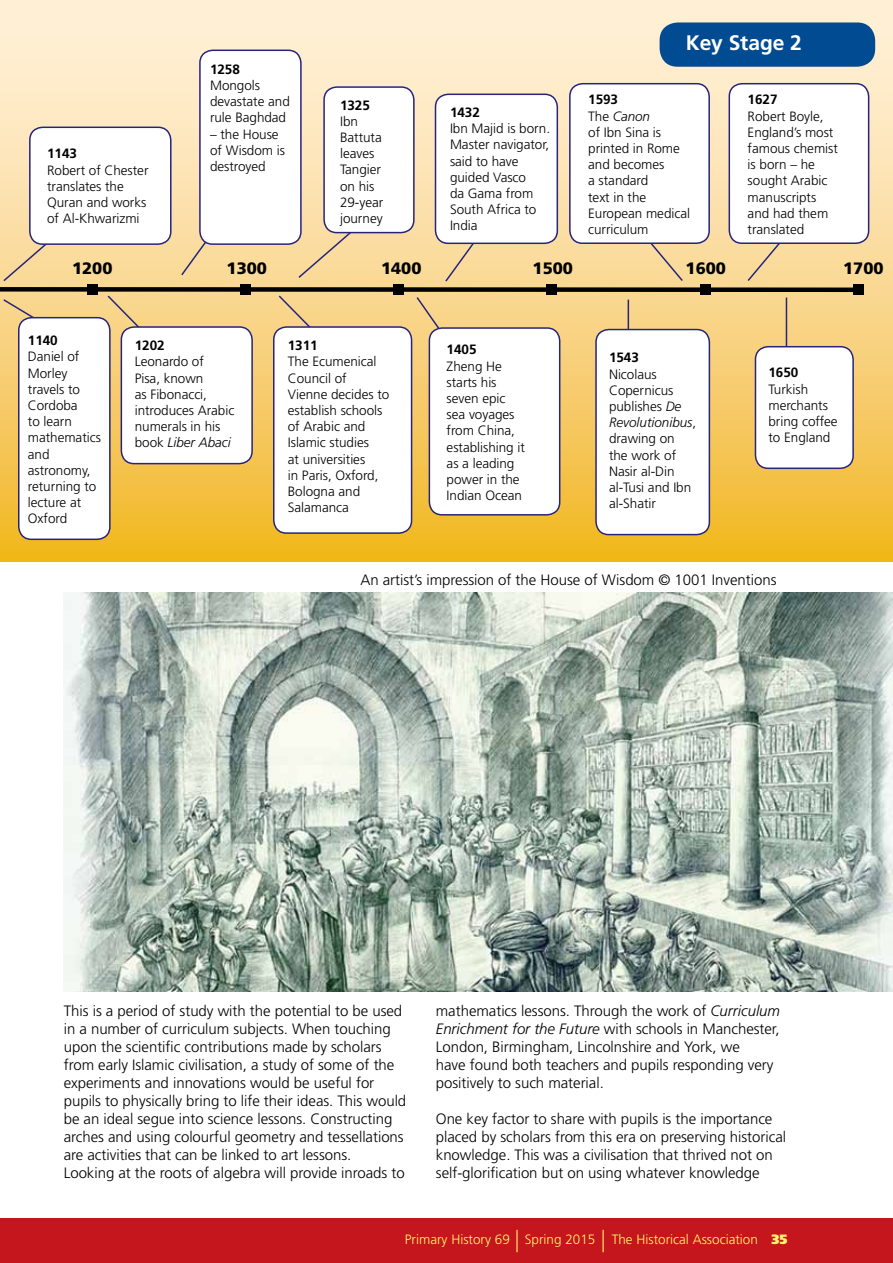
<style>
.page{position:relative;width:893px;height:1263px;background:#fff}
.page>*{position:absolute;margin:0;border:0;box-sizing:border-box;transform-origin:0 0}
.t1{font:700 21px "Frutiger LT Std";letter-spacing:-.005em;color:#fff}
.t2{font:900 16.5px "Frutiger LT Std";color:#000}
.t3{font:300 15px/18px "Frutiger LT Std";letter-spacing:-.005em;color:#000}
.t4{font:300 13.5px/16.2px "Frutiger LT Std";letter-spacing:-.005em;color:#000}
.t5{font:300 13.5px "Frutiger LT Std";color:#fff56d}
.t6{font:700 13.5px "Frutiger LT Std";letter-spacing:-.005em;color:#000}
.s1{font-weight:700}
.s2{font-style:italic}
.s3{font-weight:900}
</style>
<div class="page">
<div style="left:0;top:1218px;width:893px;height:45px;background:#c4161c"></div>
<hr style="left:516px;top:1230px;width:2px;height:22px;background:#fff56d">
<svg style="left:603px;top:1230px;width:1px;height:22px"></svg>
<svg style="left:0;top:0;width:893px;height:561px;background:#f8d789"></svg>
<div style="left:121px;top:327px;width:131px;height:137px;background:#fff;border-radius:13px"></div>
<div style="left:121px;top:326px;width:132px;height:138px;border:2px solid #26247b;border-radius:13px"></div>
<div style="left:30px;top:127px;width:141px;height:117px;background:#fff;border-radius:13px"></div>
<div style="left:29px;top:127px;width:143px;height:118px;border:2px solid #26247b;border-radius:13px"></div>
<div style="left:660px;top:22px;width:215px;height:45px;background:#004b92;border-radius:18px"></div>
<img style="left:64px;top:592px;width:829px;height:399px">
<div style="left:19px;top:318px;width:91px;height:221px;background:#fff;border-radius:13px"></div>
<div style="left:18px;top:317px;width:93px;height:223px;border:2px solid #26247b;border-radius:13px"></div>
<div style="left:200px;top:50px;width:101px;height:194px;background:#fff;border-radius:13px"></div>
<div style="left:199px;top:50px;width:103px;height:195px;border:2px solid #26247b;border-radius:13px"></div>
<div style="left:274px;top:327px;width:138px;height:206px;background:#fff;border-radius:13px"></div>
<div style="left:273px;top:326px;width:139px;height:208px;border:2px solid #26247b;border-radius:13px"></div>
<div style="left:324px;top:87px;width:90px;height:146px;background:#fff;border-radius:13px"></div>
<div style="left:323px;top:86px;width:92px;height:147px;border:2px solid #26247b;border-radius:13px"></div>
<div style="left:435px;top:94px;width:122px;height:149px;background:#fff;border-radius:13px"></div>
<div style="left:435px;top:94px;width:123px;height:150px;border:2px solid #26247b;border-radius:13px"></div>
<div style="left:429px;top:328px;width:131px;height:187px;background:#fff;border-radius:13px"></div>
<div style="left:429px;top:327px;width:131px;height:189px;border:2px solid #26247b;border-radius:13px"></div>
<div style="left:596px;top:330px;width:113px;height:205px;background:#fff;border-radius:13px"></div>
<div style="left:595px;top:329px;width:115px;height:206px;border:2px solid #26247b;border-radius:13px"></div>
<div style="left:570px;top:84px;width:139px;height:159px;background:#fff;border-radius:13px"></div>
<div style="left:569px;top:83px;width:141px;height:161px;border:2px solid #26247b;border-radius:13px"></div>
<div style="left:755px;top:347px;width:98px;height:121px;background:#fff;border-radius:13px"></div>
<div style="left:755px;top:346px;width:99px;height:123px;border:2px solid #26247b;border-radius:13px"></div>
<svg style="left:0;top:177px;width:864px;height:201px"></svg>
<div style="left:729px;top:84px;width:140px;height:159px;background:#fff;border-radius:13px"></div>
<div style="left:729px;top:83px;width:140px;height:161px;border:2px solid #26247b;border-radius:13px"></div>
<p class="t6" style="left:47px;top:146px;width:31px">1143</p>
<p class="t4" style="left:47px;top:162px;width:103px">Robert of Chester translates the<br>Quran and works of Al-Khwarizmi</p>
<p class="t6" style="left:210px;top:61px;width:31px">1258</p>
<p class="t4" style="left:210px;top:77px;width:81px">Mongols devastate and rule Baghdad</p>
<p class="t4" style="left:210px;top:126px;width:76px">– the House of Wisdom is destroyed</p>
<p class="t6" style="left:340px;top:97px;width:31px">1325</p>
<p class="t4" style="left:340px;top:113px;width:45px">Ibn<br>Battuta leaves<br>Tangier on his<br>29-year journey</p>
<p class="t6" style="left:450px;top:104px;width:31px">1432</p>
<p class="t4" style="left:450px;top:121px;width:102px">Ibn Majid is born.<br>Master navigator, said to have guided Vasco<br>da Gama from<br>South Africa to<br>India</p>
<h1 class="t1" style="left:686px;top:31px;width:118px">Key Stage 2</h1>
<p class="t4" style="left:588px;top:92px;width:103px"><span class="s1">1593<br></span>The <span class="s2">Canon<br></span>of Ibn Sina is printed in Rome and becomes<br>a standard<br>text in the<br>European medical curriculum</p>
<p class="t6" style="left:748px;top:92px;width:31px">1627</p>
<p class="t4" style="left:748px;top:108px;width:92px">Robert Boyle,<br>England’s most famous chemist is born – he sought Arabic manuscripts and had them translated</p>
<p class="t2" style="left:72px;top:259px;width:42px">1200</p>
<p class="t2" style="left:227px;top:259px;width:42px">1300</p>
<p class="t2" style="left:381px;top:259px;width:42px">1400</p>
<p class="t2" style="left:533px;top:259px;width:42px">1500</p>
<p class="t2" style="left:686px;top:259px;width:42px">1600</p>
<p class="t2" style="left:843px;top:259px;width:42px">1700</p>
<p class="t6" style="left:28px;top:332px;width:31px">1140</p>
<p class="t4" style="left:28px;top:349px;width:75px">Daniel of<br>Morley travels to<br>Cordoba<br>to learn mathematics and astronomy, returning to lecture at<br>Oxford</p>
<p class="t6" style="left:135px;top:338px;width:31px">1202</p>
<p class="t4" style="left:135px;top:354px;width:101px">Leonardo of<br>Pisa, known<br>as Fibonacci, introduces Arabic numerals in his book <span class="s2">Liber Abaci</span></p>
<p class="t6" style="left:288px;top:338px;width:31px">1311</p>
<p class="t4" style="left:288px;top:354px;width:103px">The Ecumenical<br>Council of<br>Vienne decides to establish schools of Arabic and<br>Islamic studies<br>at universities<br>in Paris, Oxford,<br>Bologna and<br>Salamanca</p>
<p class="t6" style="left:447px;top:342px;width:31px">1405</p>
<p class="t4" style="left:447px;top:358px;width:80px">Zheng He starts his seven epic sea voyages from China, establishing it as a leading power in the<br>Indian Ocean</p>
<p class="t6" style="left:609px;top:350px;width:31px">1543</p>
<p class="t4" style="left:609px;top:366px;width:89px">Nicolaus<br>Copernicus publishes <span class="s2">De<br>Revolutionibus</span>, drawing on the work of<br>Nasir al-Din al-Tusi and Ibn al-Shatir</p>
<p class="t6" style="left:768px;top:365px;width:31px">1650</p>
<p class="t4" style="left:768px;top:381px;width:71px">Turkish merchants bring coffee to England</p>
<p class="t3" style="left:360px;top:571px;width:418px">An artist’s impression of the House of Wisdom © 1001 Inventions</p>
<p class="t3" style="left:64px;top:1002px;width:344px">This is a period of study with the potential to be used in a number of curriculum subjects. When touching upon the scientific contributions made by scholars from early Islamic civilisation, a study of some of the experiments and innovations would be useful for pupils to physically bring to life their ideas. This would be an ideal segue into science lessons. Constructing arches and using colourful geometry and tessellations are activities that can be linked to art lessons.<br>Looking at the roots of algebra will provide inroads to</p>
<p class="t3" style="left:436px;top:1002px;width:346px">mathematics lessons. Through the work of <span class="s2">Curriculum Enrichment for the Future</span> with schools in Manchester, London, Birmingham, Lincolnshire and York, we<br>have found both teachers and pupils responding very positively to such material.</p>
<p class="t3" style="left:436px;top:1110px;width:352px">One key factor to share with pupils is the importance placed by scholars from this era on preserving historical knowledge. This was a civilisation that thrived not on self-glorification but on using whatever knowledge</p>
<p class="t5" style="left:405px;top:1232px;width:384px">Primary History 69 Spring 2015 The Historical Association <span class="s3">35</span></p>
</div>
